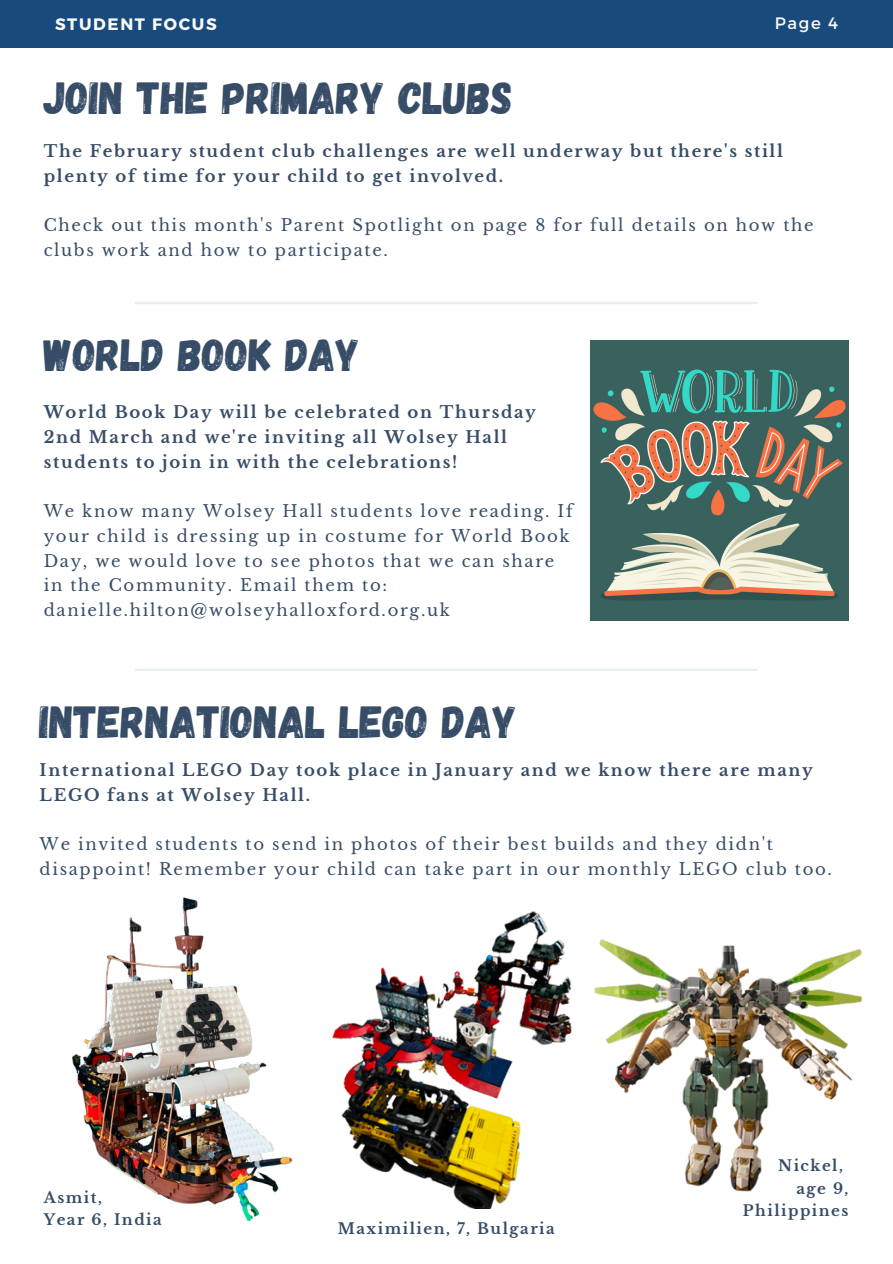
<style>
.page{position:relative;width:893px;height:1264px;background:#fff}
.page>*{position:absolute;margin:0;border:0;box-sizing:border-box;transform-origin:0 0}
.t1{font:45px "Gagalin";color:#374d67}
.t2{font:16.5px/24.8px "Libre Baskerville";letter-spacing:.1em;color:#374d67}
.t3{font:700 16.5px/24.8px "Libre Baskerville";letter-spacing:.1em;color:#374d67}
.t4{font:700 16.5px "Montserrat";letter-spacing:.1em;color:#fafafa}
.t5{font:16.5px "Montserrat";color:#fafafa}
.t6{font:700 15px/22.5px "Libre Baskerville";letter-spacing:.1em;color:#374d67}
</style>
<div class="page">
<div style="left:0;top:0;width:892px;height:47px;background:#184a7b"></div>
<hr style="left:136px;top:302px;width:620px;height:2px;background:#e7eff1">
<img style="left:590px;top:340px;width:258px;height:280px">
<hr style="left:136px;top:668px;width:620px;height:3px;background:#e7eff1">
<img style="left:72px;top:897px;width:221px;height:323px">
<img style="left:594px;top:939px;width:269px;height:253px">
<img style="left:332px;top:911px;width:240px;height:297px">
<p class="t4" style="left:55px;top:14px;width:163px">STUDENT FOCUS</p>
<p class="t5" style="left:774px;top:13px;width:65px">Page 4</p>
<h1 class="t1" style="left:44px;top:69px;width:470px">JOIN THE PRIMARY CLUBS</h1>
<p class="t3" style="left:44px;top:139px;width:740px">The February student club challenges are well underway but there's still plenty of time for your child to get involved.</p>
<p class="t2" style="left:44px;top:213px;width:771px">Check out this month's Parent Spotlight on page 8 for full details on how the clubs work and how to participate.</p>
<h1 class="t1" style="left:44px;top:326px;width:318px">WORLD BOOK DAY</h1>
<p class="t3" style="left:44px;top:400px;width:493px">World Book Day will be celebrated on Thursday<br>2nd March and we're inviting all Wolsey Hall students to join in with the celebrations!</p>
<p class="t2" style="left:44px;top:499px;width:530px">We know many Wolsey Hall students love reading. If your child is dressing up in costume for World Book Day, we would love to see photos that we can share in the Community. Email them to: danielle.hilton@wolseyhalloxford.org.uk</p>
<h1 class="t1" style="left:40px;top:692px;width:479px">INTERNATIONAL LEGO DAY</h1>
<p class="t3" style="left:40px;top:757px;width:774px">International LEGO Day took place in January and we know there are many<br>LEGO fans at Wolsey Hall.</p>
<p class="t2" style="left:40px;top:831px;width:793px">We invited students to send in photos of their best builds and they didn't disappoint! Remember your child can take part in our monthly LEGO club too.</p>
<p class="t6" style="left:44px;top:1185px;width:119px">Asmit,<br>Year 6, India</p>
<p class="t6" style="left:338px;top:1217px;width:218px">Maximilien, 7, Bulgaria</p>
<p class="t6" style="left:778px;top:1154px;width:66px">Nickel,</p>
<p class="t6" style="left:796px;top:1177px;width:54px">age 9,</p>
<p class="t6" style="left:743px;top:1199px;width:107px">Philippines</p>
</div>
